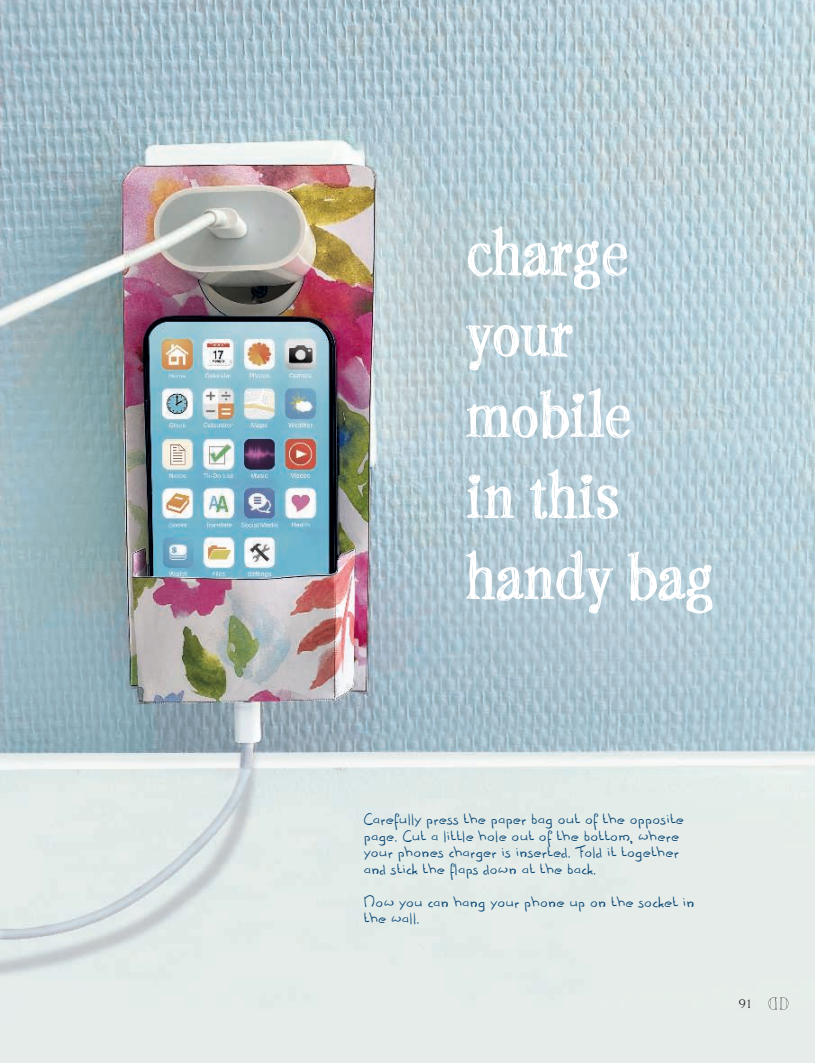
<style>
.page{position:relative;width:815px;height:1063px;background:#fff}
.page>*{position:absolute;margin:0;border:0;box-sizing:border-box;transform-origin:0 0}
.t1{font:700 67.5px/81px "P22 Stanyan";color:#fff}
.t2{font:13.75px/16.5px "Your Font";color:#004071}
.t3{font:13.75px "Usherwood Std";color:#231f20}
</style>
<div class="page">
<img style="left:0;top:0;width:815px;height:1063px">
<svg style="left:768px;top:997px;width:20px;height:13px"></svg>
<h1 class="t1" style="left:466px;top:217px;width:250px">charge your mobile<br>in this handy bag</h1>
<p class="t2" style="left:364px;top:813px;width:322px">Carefully press the paper bag out of the opposite page. Cut a little hole out of the bottom, where your phones charger is inserted. Fold it together and stick the flaps down at the back.</p>
<p class="t2" style="left:364px;top:895px;width:333px">Now you can hang your phone up on the socket in the wall.</p>
<p class="t3" style="left:738px;top:995px;width:16px">91</p>
</div>
